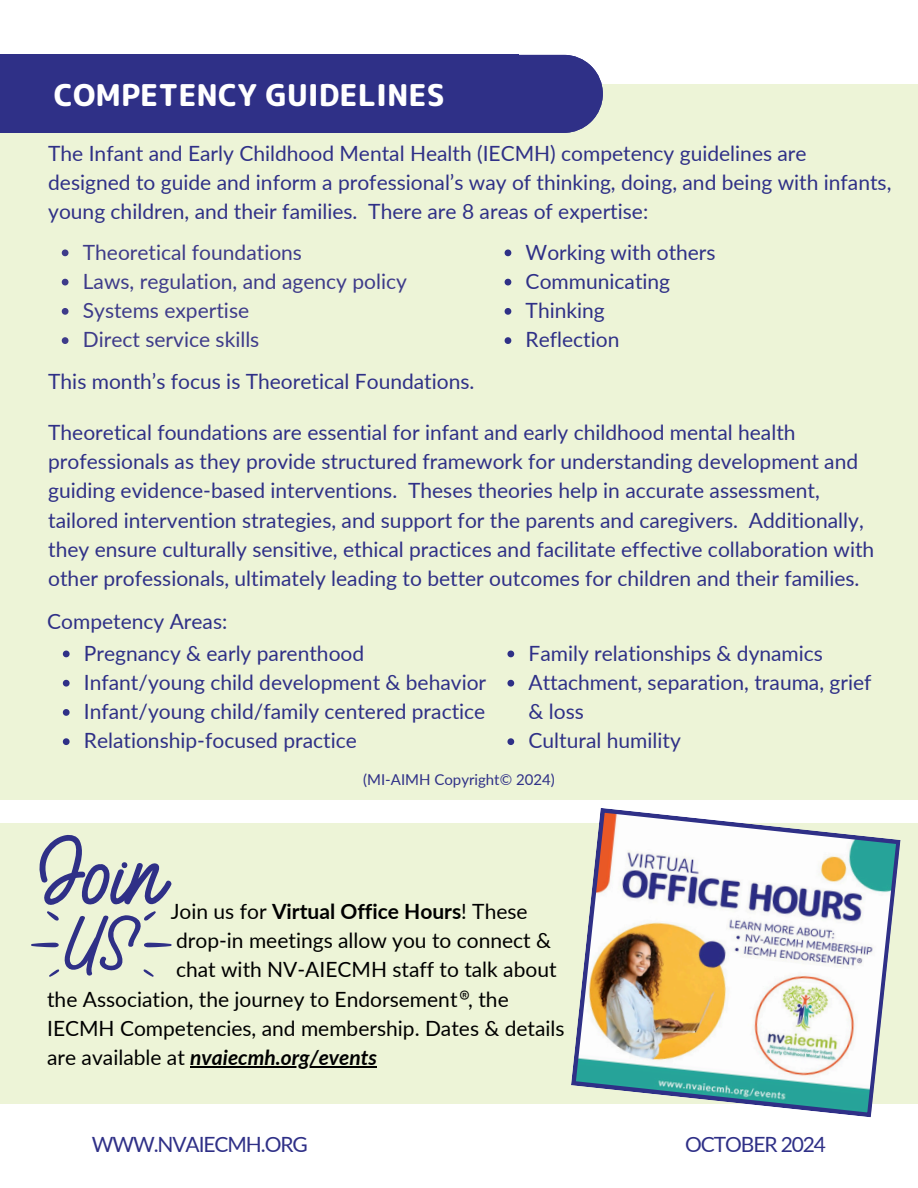
<style>
.page{position:relative;width:918px;height:1188px;background:#fff}
.page>*{position:absolute;margin:0;border:0;box-sizing:border-box;transform-origin:0 0}
.t1{font:800 30px "Rounded Mplus 1 c";color:#fff}
.t2{font:22.5px "Canva Sans";color:#000}
.t3{font:21px/29.2px "Lato";color:#2f3087}
.t4{font:21px "Lato";color:#000}
.t5{font:21px "Lato";color:#3e3b8a}
.t6{font:700 21px "Lato";color:#000}
.t7{font:italic 700 21px "Lato";color:#000}
.t8{font:21px "Lato";letter-spacing:-.05em;color:#2f3087}
.t9{font:15px "Lato";color:#2f3087}
.s1{font-weight:400}
.s2{font-weight:400;font-style:normal}
</style>
<div class="page">
<div style="left:0;top:823px;width:918px;height:281px;background:#edf4d7"></div>
<div style="left:0;top:84px;width:917px;height:716px;background:#edf4d7"></div>
<svg style="left:519px;top:55px;width:84px;height:78px;background:#424390"></svg>
<div style="left:0;top:55px;width:519px;height:78px;background:#2f3087"></div>
<hr style="left:190px;top:1066px;width:187px;height:1px;background:#000">
<svg style="left:31px;top:835px;width:141px;height:142px"></svg>
<svg style="left:571px;top:808px;width:329px;height:309px"></svg>
<svg style="left:62px;top:249px;width:7px;height:7px"></svg>
<svg style="left:62px;top:279px;width:7px;height:6px"></svg>
<svg style="left:62px;top:308px;width:7px;height:7px"></svg>
<svg style="left:62px;top:337px;width:7px;height:7px"></svg>
<svg style="left:505px;top:249px;width:6px;height:7px"></svg>
<svg style="left:505px;top:279px;width:6px;height:6px"></svg>
<svg style="left:505px;top:308px;width:6px;height:7px"></svg>
<svg style="left:505px;top:337px;width:6px;height:7px"></svg>
<svg style="left:63px;top:651px;width:7px;height:6px"></svg>
<svg style="left:63px;top:680px;width:7px;height:7px"></svg>
<svg style="left:63px;top:709px;width:7px;height:7px"></svg>
<svg style="left:63px;top:738px;width:7px;height:7px"></svg>
<svg style="left:507px;top:651px;width:7px;height:6px"></svg>
<svg style="left:507px;top:680px;width:7px;height:7px"></svg>
<svg style="left:507px;top:738px;width:7px;height:7px"></svg>
<h1 class="t1" style="left:54px;top:74px;width:393px">COMPETENCY GUIDELINES</h1>
<p class="t3" style="left:48px;top:138px;width:845px">The Infant and Early Childhood Mental Health (IECMH) competency guidelines are designed to guide and inform a professional’s way of thinking, doing, and being with infants, young children, and their families. There are 8 areas of expertise:</p>
<p class="t5" style="left:83px;top:239px;width:221px">Theoretical foundations</p>
<p class="t5" style="left:83px;top:268px;width:326px">Laws, regulation, and agency policy</p>
<h3 class="t5" style="left:83px;top:297px;width:168px">Systems expertise</h3>
<h3 class="t5" style="left:83px;top:327px;width:178px">Direct service skills</h3>
<p class="t3" style="left:48px;top:366px;width:428px">This month’s focus is Theoretical Foundations.</p>
<h3 class="t3" style="left:526px;top:237px;width:192px">Working with others</h3>
<p class="t3" style="left:526px;top:266px;width:146px">Communicating</p>
<p class="t3" style="left:526px;top:295px;width:81px">Thinking</p>
<p class="t3" style="left:526px;top:325px;width:95px">Reflection</p>
<p class="t3" style="left:48px;top:417px;width:828px">Theoretical foundations are essential for infant and early childhood mental health professionals as they provide structured framework for understanding development and guiding evidence-based interventions. Theses theories help in accurate assessment, tailored intervention strategies, and support for the parents and caregivers. Additionally, they ensure culturally sensitive, ethical practices and facilitate effective collaboration with other professionals, ultimately leading to better outcomes for children and their families.</p>
<p class="t3" style="left:47px;top:606px;width:182px">Competency Areas:</p>
<p class="t3" style="left:84px;top:638px;width:282px">Pregnancy &amp; early parenthood</p>
<p class="t3" style="left:84px;top:667px;width:404px">Infant/young child development &amp; behavior</p>
<p class="t3" style="left:84px;top:696px;width:403px">Infant/young child/family centered practice</p>
<p class="t3" style="left:84px;top:726px;width:274px">Relationship-focused practice</p>
<h3 class="t3" style="left:529px;top:638px;width:296px">Family relationships &amp; dynamics</h3>
<p class="t3" style="left:529px;top:667px;width:345px">Attachment, separation, trauma, grief &amp; loss</p>
<h2 class="t3" style="left:529px;top:726px;width:154px">Cultural humility</h2>
<h2 class="t9" style="left:363px;top:770px;width:193px">(MI-AIMH Copyright© 2024)</h2>
<h3 class="t6" style="left:171px;top:898px;width:358px"><span class="s1">Join us for</span> Virtual Office Hours<span class="s1">! These</span></h3>
<h3 class="t4" style="left:176px;top:927px;width:377px">drop-in meetings allow you to connect &amp;</h3>
<h3 class="t4" style="left:176px;top:957px;width:382px">chat with NV-AIECMH staff to talk about</h3>
<h3 class="t4" style="left:47px;top:986px;width:463px">the Association, the journey to Endorsement , the</h3>
<h3 class="t4" style="left:47px;top:1015px;width:519px">IECMH Competencies, and membership. Dates &amp; details</h3>
<h3 class="t7" style="left:47px;top:1044px;width:331px"><span class="s2">are available at</span> nvaiecmh.org/events</h3>
<p class="t2" style="left:459px;top:983px;width:12px">®</p>
<p class="t8" style="left:92px;top:1132px;width:217px">WWW.NVAIECMH.ORG</p>
<p class="t8" style="left:685px;top:1132px;width:142px">OCTOBER 2024</p>
</div>
